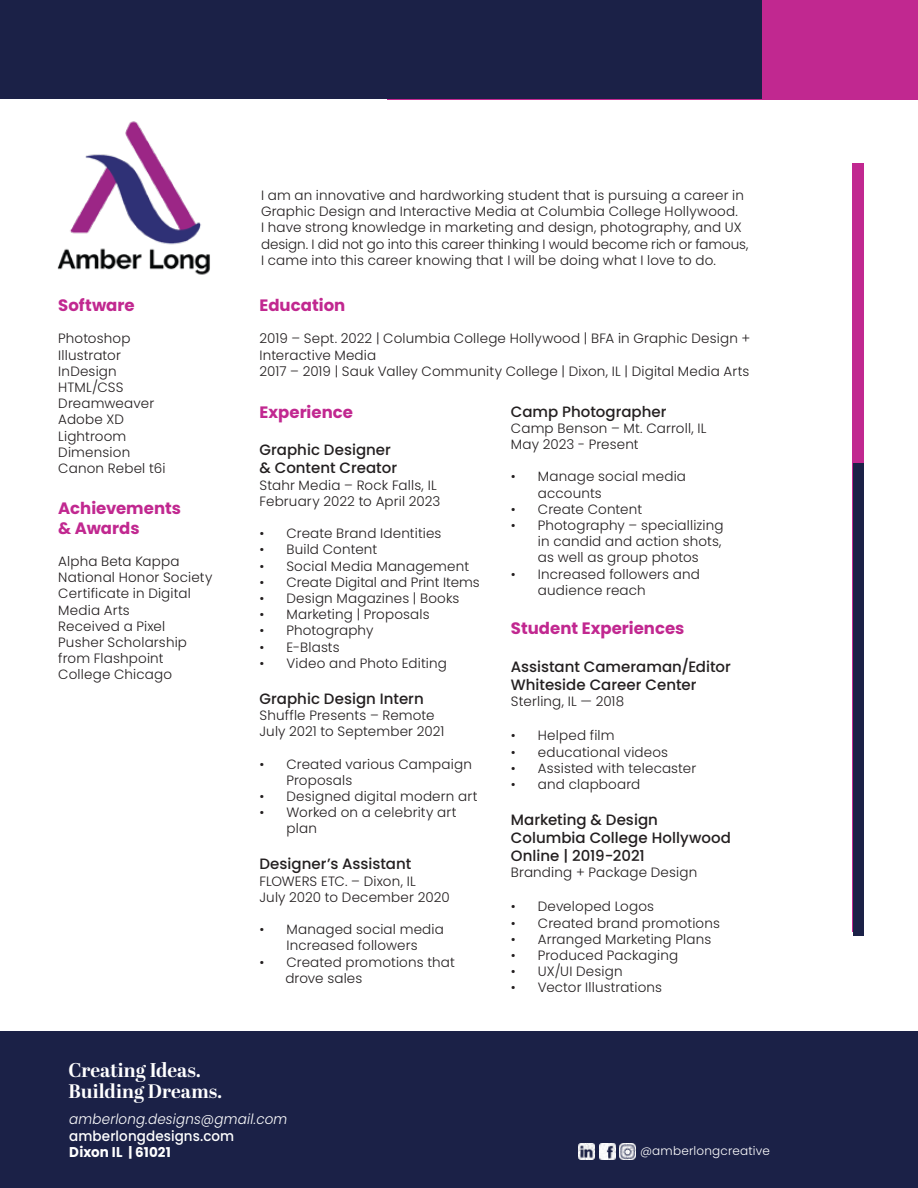
<style>
.page{position:relative;width:918px;height:1188px;background:#fff}
.page>*{position:absolute;margin:0;border:0;box-sizing:border-box;transform-origin:0 0}
.t1{font:700 19.95px "Abril Display";letter-spacing:-.005em;color:#fff}
.t2{font:700 19.5px "Abril Display";color:#fff}
.t3{font:700 16.5px/19.8px "Poppins";color:#c12890}
.t4{font:500 15px/18px "Poppins";color:#231f20}
.t5{font:500 14.1px/16.5px "Poppins";letter-spacing:.01em;color:#fff;scale:.95 1}
.t6{font:italic 300 14.1px "Poppins";letter-spacing:.01em;color:#fff;scale:.95 1}
.t7{font:300 13.5px/16.2px "Poppins";letter-spacing:.01em;color:#231f20}
.t8{font:300 12px "Poppins";letter-spacing:.015em;color:#fff}
.s1{font-weight:700}
.s2{font-weight:700;font-size:13.5px}
</style>
<div class="page">
<div style="left:388px;top:0;width:530px;height:100px;background:#c12890"></div>
<div style="left:0;top:0;width:762px;height:99px;background:#1b2147"></div>
<img style="left:57px;top:121px;width:153px;height:154px">
<div style="left:853px;top:163px;width:11px;height:769px;background:#c12890"></div>
<div style="left:853px;top:463px;width:11px;height:473px;background:#1b2147"></div>
<div style="left:0;top:1032px;width:918px;height:156px;background:#1b2147"></div>
<img style="left:579px;top:1144px;width:16px;height:16px">
<img style="left:599px;top:1144px;width:16px;height:16px">
<img style="left:620px;top:1144px;width:16px;height:16px">
<p class="t3" style="left:58px;top:295px;width:78px">Software</p>
<p class="t7" style="left:58px;top:331px;width:109px">Photoshop<br>Illustrator<br>InDesign<br>HTML/CSS<br>Dreamweaver<br>Adobe XD<br>Lightroom<br>Dimension<br>Canon Rebel t6i</p>
<p class="t3" style="left:58px;top:498px;width:124px">Achievements &amp; Awards</p>
<p class="t7" style="left:58px;top:553px;width:156px">Alpha Beta Kappa<br>National Honor Society<br>Certificate in Digital<br>Media Arts<br>Received a Pixel<br>Pusher Scholarship from Flashpoint<br>College Chicago</p>
<p class="t7" style="left:261px;top:187px;width:489px">I am an innovative and hardworking student that is pursuing a career in Graphic Design and Interactive Media at Columbia College Hollywood.<br>I have strong knowledge in marketing and design, photography, and UX design. I did not go into this career thinking I would become rich or famous, I came into this career knowing that I will be doing what I love to do.</p>
<p class="t3" style="left:259px;top:295px;width:87px">Education</p>
<p class="t7" style="left:259px;top:331px;width:492px">2019 – Sept. 2022 | Columbia College Hollywood | BFA in Graphic Design +<br>Interactive Media<br>2017 – 2019 | Sauk Valley Community College | Dixon, IL | Digital Media Arts</p>
<p class="t3" style="left:259px;top:402px;width:95px">Experience</p>
<p class="t4" style="left:259px;top:441px;width:139px">Graphic Designer &amp; Content Creator</p>
<p class="t7" style="left:259px;top:477px;width:182px">Stahr Media – Rock Falls, IL<br>February 2022 to April 2023</p>
<p class="t7" style="left:259px;top:525px;width:184px">• Create Brand Identities</p>
<p class="t7" style="left:259px;top:542px;width:119px">• Build Content</p>
<p class="t7" style="left:259px;top:558px;width:211px">• Social Media Management</p>
<p class="t7" style="left:259px;top:574px;width:222px">• Create Digital and Print Items</p>
<p class="t7" style="left:259px;top:590px;width:201px">• Design Magazines | Books</p>
<p class="t7" style="left:259px;top:606px;width:172px">• Marketing | Proposals</p>
<p class="t7" style="left:259px;top:623px;width:115px">• Photography</p>
<p class="t7" style="left:259px;top:639px;width:82px">• E-Blasts</p>
<p class="t7" style="left:259px;top:655px;width:189px">• Video and Photo Editing</p>
<p class="t4" style="left:259px;top:690px;width:166px">Graphic Design Intern</p>
<p class="t7" style="left:259px;top:707px;width:186px">Shuffle Presents – Remote<br>July 2021 to September 2021</p>
<p class="t7" style="left:286px;top:756px;width:187px;text-indent:-27px">• Created various Campaign<br>Proposals</p>
<p class="t7" style="left:259px;top:788px;width:220px">• Designed digital modern art</p>
<p class="t7" style="left:286px;top:804px;width:172px;text-indent:-27px">• Worked on a celebrity art plan</p>
<p class="t4" style="left:259px;top:855px;width:153px">Designer’s Assistant</p>
<p class="t7" style="left:259px;top:873px;width:192px">FLOWERS ETC. – Dixon, IL<br>July 2020 to December 2020</p>
<p class="t7" style="left:259px;top:921px;width:186px;text-align:center">• Managed social media<br>Increased followers</p>
<p class="t7" style="left:285px;top:954px;width:171px;text-indent:-26px">• Created promotions that drove sales</p>
<p class="t4" style="left:511px;top:402px;width:157px">Camp Photographer</p>
<p class="t7" style="left:511px;top:420px;width:197px">Camp Benson – Mt. Carroll, IL<br>May 2023 - Present</p>
<p class="t7" style="left:538px;top:469px;width:150px;text-indent:-27px">• Manage social media accounts</p>
<p class="t7" style="left:511px;top:501px;width:133px">• Create Content</p>
<p class="t7" style="left:538px;top:517px;width:187px;text-indent:-27px">• Photography – speciallizing in candid and action shots, as well as group photos</p>
<p class="t7" style="left:538px;top:566px;width:164px;text-indent:-27px">• Increased followers and audience reach</p>
<p class="t3" style="left:511px;top:619px;width:175px">Student Experiences</p>
<p class="t4" style="left:511px;top:658px;width:222px">Assistant Cameraman/Editor<br>Whiteside Career Center</p>
<p class="t7" style="left:511px;top:694px;width:115px">Sterling, IL — 2018</p>
<p class="t7" style="left:511px;top:728px;width:105px">• Helped film</p>
<p class="t7" style="left:511px;top:744px;width:159px">• educational videos</p>
<p class="t7" style="left:511px;top:760px;width:187px">• Assisted with telecaster</p>
<p class="t7" style="left:511px;top:776px;width:131px">• and clapboard</p>
<p class="t4" style="left:511px;top:811px;width:222px">Marketing &amp; Design<br>Columbia College Hollywood<br>Online | 2019-2021</p>
<p class="t7" style="left:511px;top:865px;width:188px">Branding + Package Design</p>
<p class="t7" style="left:511px;top:899px;width:145px">• Developed Logos</p>
<p class="t7" style="left:511px;top:915px;width:211px">• Created brand promotions</p>
<p class="t7" style="left:511px;top:931px;width:202px">• Arranged Marketing Plans</p>
<p class="t7" style="left:511px;top:947px;width:169px">• Produced Packaging</p>
<p class="t7" style="left:511px;top:964px;width:113px">• UX/UI Design</p>
<p class="t7" style="left:511px;top:980px;width:153px">• Vector Illustrations</p>
<h1 class="t1" style="left:69px;top:1057px;width:134px">Creating Ideas.</h1>
<h2 class="t2" style="left:69px;top:1078px;width:155px">Building Dreams.</h2>
<p class="t6" style="left:69px;top:1111px;width:231px">amberlong.designs@gmail.com</p>
<p class="t5" style="left:69px;top:1128px;width:175px">amberlongdesigns.com<br><span class="s1">Dixon IL</span> <span class="s2">| 61021</span></p>
<p class="t8" style="left:640px;top:1144px;width:131px">@amberlongcreative</p>
</div>
